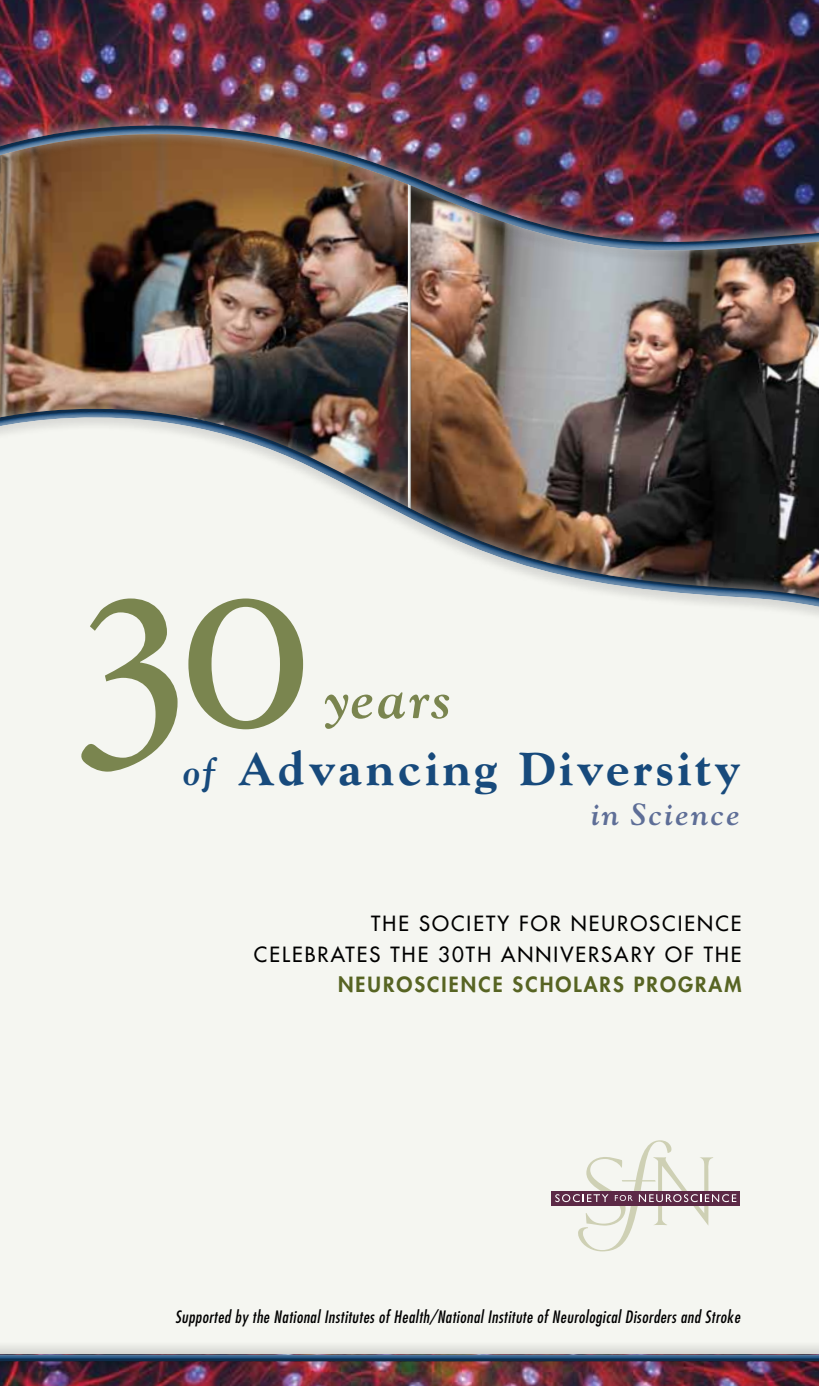
<style>
.page{position:relative;width:819px;height:1386px;background:#f5f6f1}
.page>*{position:absolute;margin:0;border:0;box-sizing:border-box;transform-origin:0 0}
.t1{font:italic 700 54.95px "Goudy";letter-spacing:.03em;color:#7a854f}
.t2{font:800 47.07px "Goudy";letter-spacing:.08em;color:#174a7c}
.t3{font:italic 700 30.62px "Goudy";letter-spacing:.075em;color:#5e6e97}
.t4{font:20.47px/30.8px "Futura";letter-spacing:.1em;color:#000;text-align:right}
.t5{font:800 20.47px "Futura";letter-spacing:.1em;color:#576423}
.t6{font:italic condensed 16.62px "Futura";letter-spacing:.03em;color:#000}
.s1{font-family:"Goudy Bold Italic Os F";font-weight:400;font-size:38.5px}
</style>
<div class="page">
<img style="left:0;top:0;width:819px;height:82px">
<img style="left:0;top:1375px;width:819px;height:11px">
<div style="left:0;top:1341px;width:819px;height:34px;background:#000;opacity:.4"></div>
<div style="left:0;top:1353px;width:819px;height:9px;background:#d5d6d1"></div>
<div style="left:0;top:1354px;width:819px;height:9px;background:#000;opacity:.4"></div>
<img style="left:0;top:82px;width:819px;height:13px">
<img style="left:0;top:95px;width:819px;height:572px">
<div style="left:551px;top:1191px;width:189px;height:14px;background:#5c2946"></div>
<svg style="left:555px;top:1140px;width:181px;height:111px"></svg>
<svg style="left:81px;top:599px;width:222px;height:173px"></svg>
<h1 class="t1" style="left:326px;top:665px;width:128px">years</h1>
<h2 class="t2" style="left:184px;top:742px;width:558px"><span class="s1">of</span> Advancing Diversity</h2>
<h3 class="t3" style="left:591px;top:795px;width:150px">in Science</h3>
<p class="t4" style="left:254px;top:908px;width:489px">THE SOCIETY FOR NEUROSCIENCE<br>CELEBRATES THE 30TH ANNIVERSARY OF THE</p>
<p class="t5" style="left:338px;top:972px;width:405px">NEUROSCIENCE SCHOLARS PROGRAM</p>
<p class="t6" style="left:175px;top:1307px;width:566px">Supported by the National Institutes of Health/National Institute of Neurological Disorders and Stroke</p>
</div>
